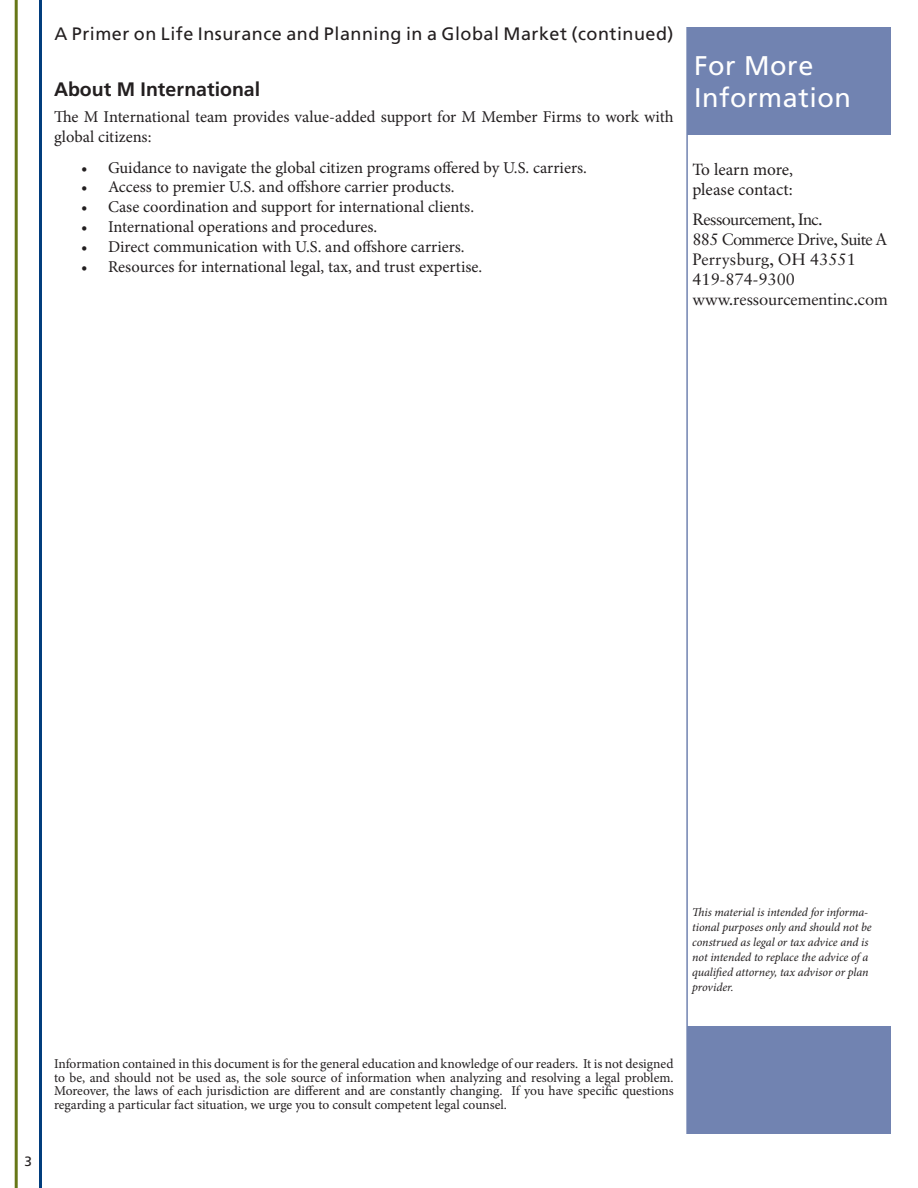
<style>
.page{position:relative;width:918px;height:1188px;background:#fff}
.page>*{position:absolute;margin:0;border:0;box-sizing:border-box;transform-origin:0 0}
.t1{font:27px/32.4px "Frutiger LT Std";letter-spacing:.02em;color:#fff}
.Body_Header{font:700 19.5px "Frutiger LT Std";color:#231f20}
.Title_sub{font:18px "Frutiger LT Std";letter-spacing:.03em;color:#231f20}
.Contact_Info{font:17.25px/20.2px "Minion Pro";color:#231f20}
.Body{font:16.5px/19.8px "Minion Pro";color:#231f20}
._9_2_M_Address{font:16.5px "Sabon LT Std";letter-spacing:-.01em;color:#231f20}
._9_2_M_Address-2{font:16.5px/19.8px "Sabon LT Std";letter-spacing:-.04em;color:#231f20}
.Body-2{font:13.5px/13.5px "Minion Pro";letter-spacing:-.005em;color:#231f20;text-align:justify}
.t2{font:13.5px "Frutiger LT Std";color:#231f20}
.t3{font:italic 12px/15px "Minion Pro";letter-spacing:-.005em;color:#231f20}
</style>
<div class="page">
<hr style="left:15px;top:0;width:3px;height:1188px;background:#677717">
<hr style="left:39px;top:0;width:3px;height:1188px;background:#013d7d">
<div style="left:687px;top:27px;width:204px;height:108px;background:#7183b1"></div>
<hr style="left:686px;top:27px;width:2px;height:1107px;background:#7183b1">
<div style="left:687px;top:1026px;width:204px;height:108px;background:#7183b1"></div>
<p class="Title_sub" style="left:54px;top:23px;width:621px">A Primer on Life Insurance and Planning in a Global Market (continued)</p>
<p class="Body_Header" style="left:54px;top:77px;width:208px">About M International</p>
<p class="Body" style="left:54px;top:107px;width:621px">The M International team provides value-added support for M Member Firms to work with global citizens:</p>
<p class="Body" style="left:81px;top:157px;width:507px">• Guidance to navigate the global citizen programs offered by U.S. carriers.</p>
<p class="Body" style="left:81px;top:177px;width:375px">• Access to premier U.S. and offshore carrier products.</p>
<p class="Body" style="left:81px;top:197px;width:395px">• Case coordination and support for international clients.</p>
<p class="Body" style="left:81px;top:217px;width:298px">• International operations and procedures.</p>
<p class="Body" style="left:81px;top:237px;width:385px">• Direct communication with U.S. and offshore carriers.</p>
<p class="Body" style="left:81px;top:256px;width:403px">• Resources for international legal, tax, and trust expertise.</p>
<h1 class="t1" style="left:694px;top:49px;width:158px">For More<br>Information</h1>
<p class="Contact_Info" style="left:692px;top:159px;width:102px">To learn more, please contact:</p>
<p class="_9_2_M_Address-2" style="left:692px;top:210px;width:197px">Ressourcement, Inc.<br>885 Commerce Drive, Suite A</p>
<p class="_9_2_M_Address" style="left:692px;top:249px;width:165px">Perrysburg, OH 43551</p>
<p class="_9_2_M_Address" style="left:692px;top:269px;width:104px">419-874-9300</p>
<p class="_9_2_M_Address" style="left:692px;top:289px;width:197px">www.ressourcementinc.com</p>
<p class="t3" style="left:692px;top:904px;width:181px">This material is intended for informa&shy;tional purposes only and should not be construed as legal or tax advice and is not intended to replace the advice of a qualified attorney, tax advisor or plan provider.</p>
<p class="t2" style="left:25px;top:1153px;width:9px">3</p>
<p class="Body-2" style="left:54px;top:1057px;width:621px">Information contained in this document is for the general education and knowledge of our readers. It is not designed to be, and should not be used as, the sole source of information when analyzing and resolving a legal problem.<br>Moreover, the laws of each jurisdiction are different and are constantly changing. If you have specific questions regarding a particular fact situation, we urge you to consult competent legal counsel.</p>
</div>
